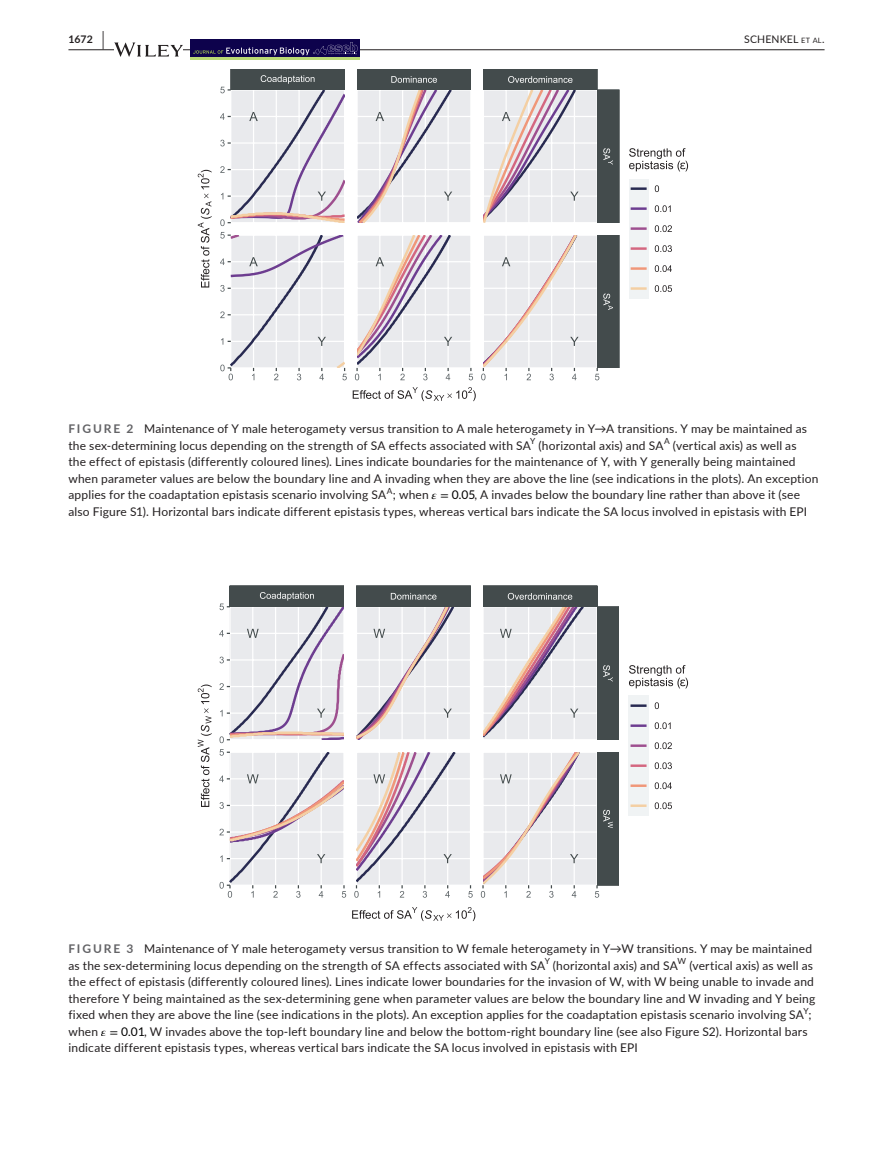
<style>
.page{position:relative;width:893px;height:1174px;background:#fff}
.page>*{position:absolute;margin:0;border:0;box-sizing:border-box;transform-origin:0 0}
.t1{font:12px/16.5px "Lato";letter-spacing:.015em;color:#231f20}
.t2{font:10.5px "Lato";letter-spacing:.015em;color:#231f20}
.t3{font:700 10.5px "Lato";color:#231f20}
.t4{font:8.4px "Lato";color:#231f20}
.s1{font-size:19.5px}
.s2{font-size:7.35px}
.s3{font-weight:700;color:#636366}
.s4{font-family:"STIX Math";font-style:italic;color:#000}
.s5{font-family:"STIX Math";color:#000}
.s6{color:#000}
</style>
<div class="page">
<hr style="left:68px;top:49px;width:756px;height:1px;background:#231f20">
<svg style="left:114px;top:42px;width:69px;height:15px"></svg>
<svg style="left:191px;top:39px;width:169px;height:19px"></svg>
<hr style="left:191px;top:58px;width:169px;height:2px;background:#bad976">
<svg style="left:193px;top:42px;width:164px;height:13px;background:#281f5e"></svg>
<div style="left:357px;top:90px;width:114px;height:133px;background:#e9eaed"></div>
<hr style="left:357px;top:222px;width:114px;height:1px;background:#fff">
<hr style="left:357px;top:195px;width:114px;height:2px;background:#fff">
<hr style="left:357px;top:169px;width:114px;height:1px;background:#fff">
<hr style="left:357px;top:142px;width:114px;height:2px;background:#fff">
<hr style="left:357px;top:116px;width:114px;height:1px;background:#fff">
<hr style="left:357px;top:90px;width:114px;height:1px;background:#fff">
<hr style="left:470px;top:90px;width:1px;height:133px;background:#fff">
<svg style="left:357px;top:90px;width:97px;height:133px"></svg>
<div style="left:483px;top:90px;width:114px;height:133px;background:#e9eaed"></div>
<hr style="left:483px;top:222px;width:114px;height:1px;background:#fff">
<hr style="left:483px;top:195px;width:114px;height:2px;background:#fff">
<hr style="left:483px;top:169px;width:114px;height:1px;background:#fff">
<hr style="left:483px;top:142px;width:114px;height:2px;background:#fff">
<hr style="left:483px;top:116px;width:114px;height:1px;background:#fff">
<hr style="left:483px;top:90px;width:114px;height:1px;background:#fff">
<svg style="left:483px;top:90px;width:96px;height:133px"></svg>
<div style="left:231px;top:69px;width:114px;height:21px;background:#434b4c"></div>
<div style="left:357px;top:69px;width:114px;height:21px;background:#434b4c"></div>
<svg style="left:391px;top:76px;width:46px;height:7px"></svg>
<div style="left:483px;top:69px;width:114px;height:21px;background:#434b4c"></div>
<svg style="left:508px;top:76px;width:64px;height:7px"></svg>
<div style="left:597px;top:90px;width:22px;height:133px;background:#434b4c"></div>
<svg style="left:603px;top:148px;width:10px;height:17px"></svg>
<div style="left:597px;top:235px;width:22px;height:133px;background:#434b4c"></div>
<svg style="left:355px;top:235px;width:118px;height:145px"></svg>
<svg style="left:481px;top:235px;width:132px;height:145px"></svg>
<svg style="left:220px;top:75px;width:125px;height:151px"></svg>
<svg style="left:220px;top:232px;width:127px;height:148px"></svg>
<svg style="left:353px;top:387px;width:123px;height:14px"></svg>
<svg style="left:198px;top:170px;width:14px;height:117px"></svg>
<svg style="left:629px;top:148px;width:59px;height:23px"></svg>
<div style="left:629px;top:179px;width:20px;height:20px;background:#f0f3f4"></div>
<hr style="left:631px;top:187px;width:16px;height:3px;background:#282a51">
<div style="left:629px;top:199px;width:20px;height:20px;background:#f0f3f4"></div>
<hr style="left:631px;top:207px;width:16px;height:3px;background:#6d3d90">
<div style="left:629px;top:219px;width:20px;height:20px;background:#f0f3f4"></div>
<hr style="left:631px;top:227px;width:16px;height:3px;background:#9e4f8f">
<div style="left:629px;top:239px;width:20px;height:19px;background:#f0f3f4"></div>
<hr style="left:631px;top:247px;width:16px;height:3px;background:#d46780">
<div style="left:629px;top:258px;width:20px;height:20px;background:#f0f3f4"></div>
<hr style="left:631px;top:267px;width:16px;height:3px;background:#f09779">
<div style="left:629px;top:278px;width:20px;height:20px;background:#f0f3f4"></div>
<hr style="left:631px;top:287px;width:16px;height:3px;background:#f4cfa3">
<svg style="left:655px;top:185px;width:4px;height:7px"></svg>
<svg style="left:655px;top:205px;width:16px;height:7px"></svg>
<svg style="left:655px;top:225px;width:17px;height:7px"></svg>
<svg style="left:655px;top:245px;width:17px;height:7px"></svg>
<svg style="left:655px;top:265px;width:17px;height:7px"></svg>
<svg style="left:655px;top:285px;width:17px;height:7px"></svg>
<div style="left:356px;top:607px;width:114px;height:132px;background:#e9eaed"></div>
<hr style="left:356px;top:712px;width:114px;height:1px;background:#fff">
<hr style="left:356px;top:686px;width:114px;height:1px;background:#fff">
<hr style="left:356px;top:659px;width:114px;height:1px;background:#fff">
<hr style="left:356px;top:632px;width:114px;height:2px;background:#fff">
<hr style="left:356px;top:607px;width:114px;height:1px;background:#fff">
<svg style="left:356px;top:607px;width:100px;height:132px"></svg>
<div style="left:483px;top:607px;width:114px;height:132px;background:#e9eaed"></div>
<hr style="left:483px;top:712px;width:114px;height:1px;background:#fff">
<hr style="left:483px;top:686px;width:114px;height:1px;background:#fff">
<hr style="left:483px;top:659px;width:114px;height:1px;background:#fff">
<hr style="left:483px;top:632px;width:114px;height:2px;background:#fff">
<hr style="left:483px;top:607px;width:114px;height:1px;background:#fff">
<hr style="left:596px;top:607px;width:1px;height:132px;background:#fff">
<svg style="left:483px;top:607px;width:103px;height:132px"></svg>
<div style="left:230px;top:586px;width:114px;height:21px;background:#434b4c"></div>
<div style="left:356px;top:586px;width:114px;height:21px;background:#434b4c"></div>
<svg style="left:391px;top:593px;width:46px;height:6px"></svg>
<div style="left:483px;top:586px;width:114px;height:21px;background:#434b4c"></div>
<svg style="left:508px;top:593px;width:64px;height:7px"></svg>
<div style="left:597px;top:607px;width:22px;height:132px;background:#434b4c"></div>
<svg style="left:603px;top:665px;width:10px;height:16px"></svg>
<div style="left:597px;top:752px;width:22px;height:133px;background:#434b4c"></div>
<svg style="left:354px;top:752px;width:119px;height:145px"></svg>
<svg style="left:481px;top:752px;width:132px;height:145px"></svg>
<svg style="left:219px;top:592px;width:125px;height:151px"></svg>
<svg style="left:219px;top:749px;width:127px;height:148px"></svg>
<svg style="left:352px;top:907px;width:123px;height:14px"></svg>
<svg style="left:198px;top:684px;width:14px;height:123px"></svg>
<svg style="left:629px;top:665px;width:59px;height:23px"></svg>
<div style="left:628px;top:695px;width:20px;height:20px;background:#f0f3f4"></div>
<hr style="left:630px;top:704px;width:16px;height:3px;background:#282a51">
<div style="left:628px;top:715px;width:20px;height:20px;background:#f0f3f4"></div>
<hr style="left:630px;top:724px;width:16px;height:3px;background:#6d3d90">
<div style="left:628px;top:735px;width:20px;height:20px;background:#f0f3f4"></div>
<hr style="left:630px;top:744px;width:16px;height:3px;background:#9e4f8f">
<div style="left:628px;top:755px;width:20px;height:20px;background:#f0f3f4"></div>
<hr style="left:630px;top:764px;width:16px;height:3px;background:#d46780">
<div style="left:628px;top:775px;width:20px;height:20px;background:#f0f3f4"></div>
<hr style="left:630px;top:784px;width:16px;height:3px;background:#f09779">
<div style="left:628px;top:795px;width:20px;height:20px;background:#f0f3f4"></div>
<hr style="left:630px;top:804px;width:16px;height:3px;background:#f4cfa3">
<svg style="left:655px;top:702px;width:4px;height:7px"></svg>
<svg style="left:655px;top:722px;width:16px;height:7px"></svg>
<svg style="left:655px;top:742px;width:17px;height:7px"></svg>
<svg style="left:655px;top:762px;width:17px;height:7px"></svg>
<svg style="left:655px;top:782px;width:17px;height:7px"></svg>
<svg style="left:655px;top:802px;width:17px;height:7px"></svg>
<p class="t3" style="left:68px;top:31px;width:37px">1672 <span class="s1">|</span></p>
<p class="t2" style="left:744px;top:31px;width:82px">SCHENKEL <span class="s2">et al</span>.</p>
<p class="t1" style="left:68px;top:420px;width:740px"><span class="s3">FIGURE 2</span> Maintenance of Y male heterogamety versus transition to A male heterogamety in Y→A transitions. Y may be maintained as the sex-determining locus depending on the strength of SA effects associated with SA</p>
<p class="t4" style="left:530px;top:435px;width:7px">Y</p>
<p class="t1" style="left:539px;top:437px;width:126px">(horizontal axis) and SA</p>
<p class="t4" style="left:664px;top:435px;width:7px">A</p>
<p class="t1" style="left:68px;top:437px;width:751px;text-indent:604px">(vertical axis) as well as<br>the effect of epistasis (differently coloured lines). Lines indicate boundaries for the maintenance of Y, with Y generally being maintained when parameter values are below the boundary line and A invading when they are above the line (see indications in the plots). An exception applies for the coadaptation epistasis scenario involving SA</p>
<p class="t4" style="left:387px;top:485px;width:7px">A</p>
<p class="t1" style="left:68px;top:486px;width:740px;text-indent:324px">; when <span class="s4">𝜀</span> <span class="s5">=</span> <span class="s6">0.05</span>, A invades below the boundary line rather than above it (see also Figure S1). Horizontal bars indicate different epistasis types, whereas vertical bars indicate the SA locus involved in epistasis with EPI</p>
<p class="t1" style="left:68px;top:940px;width:748px"><span class="s3">FIGURE 3</span> Maintenance of Y male heterogamety versus transition to W female heterogamety in Y→W transitions. Y may be maintained as the sex-determining locus depending on the strength of SA effects associated with SA<sup>Y</sup> (horizontal axis) and SA<sup>W</sup> (vertical axis) as well as the effect of epistasis (differently coloured lines). Lines indicate lower boundaries for the invasion of W, with W being unable to invade and therefore Y being maintained as the sex-determining gene when parameter values are below the boundary line and W invading and Y being fixed when they are above the line (see indications in the plots). An exception applies for the coadaptation epistasis scenario involving SA<sup>Y</sup>; when <span class="s4">𝜀</span> <span class="s5">=</span> <span class="s6">0.01</span>, W invades above the top-left boundary line and below the bottom-right boundary line (see also Figure S2). Horizontal bars indicate different epistasis types, whereas vertical bars indicate the SA locus involved in epistasis with EPI</p>
</div>
